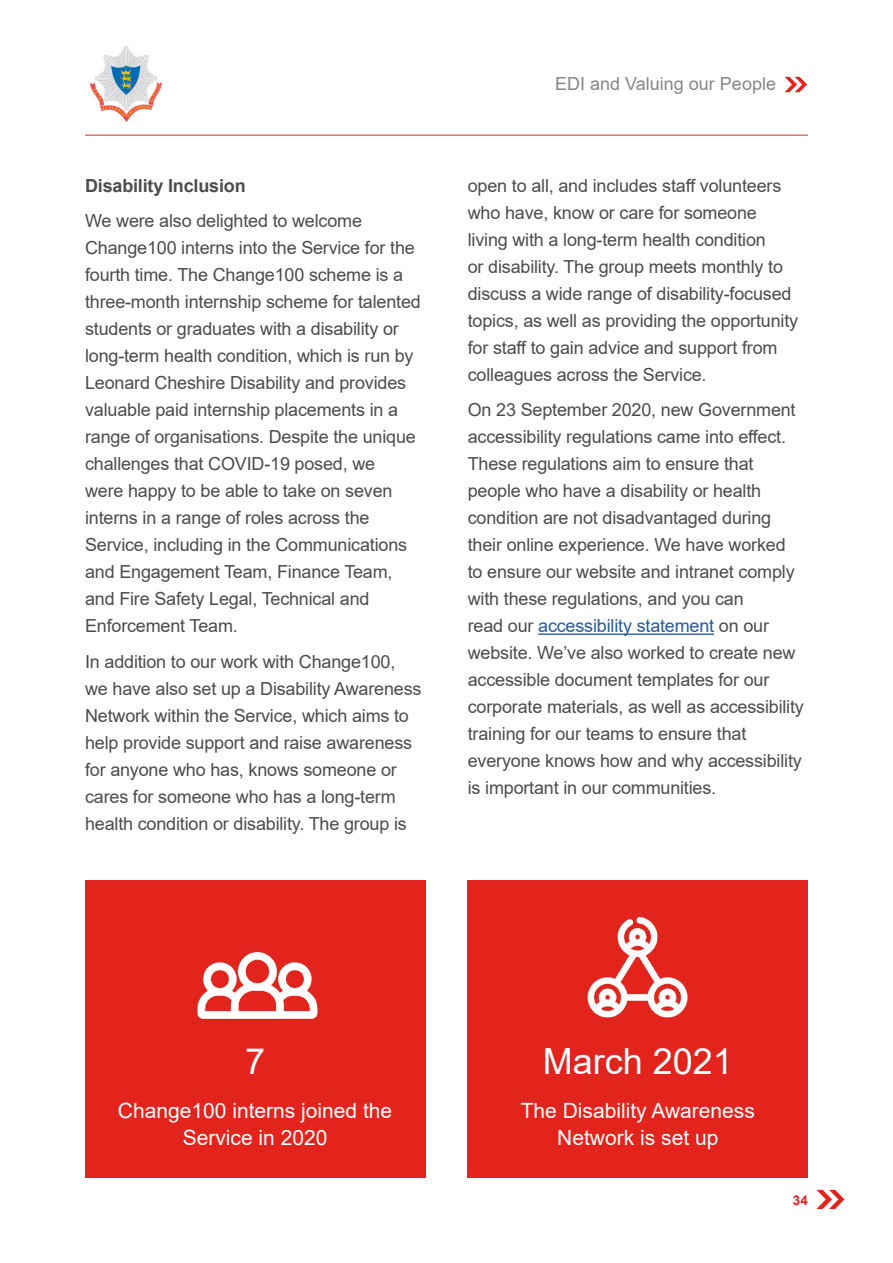
<style>
.page{position:relative;width:893px;height:1263px;background:#fff}
.page>*{position:absolute;margin:0;border:0;box-sizing:border-box;transform-origin:0 0}
.t1{font:36px "Arial";color:#fff}
.t2{font:21px/27px "Arial";color:#fff;text-align:center}
.t3{font:18px/27px "Arial";letter-spacing:-.01em;color:#4c4c4c}
.t4{font:18px "Arial";color:#878787}
.t5{font:700 18px "Arial";letter-spacing:-.01em;color:#4c4c4c}
.t6{font:700 13.5px "Arial";color:#e2241d}
.s1{color:#275b9b}
</style>
<div class="page">
<svg style="left:816px;top:1190px;width:28px;height:19px"></svg>
<hr style="left:85px;top:135px;width:723px;height:1px;background:#e2241d">
<img style="left:90px;top:47px;width:71px;height:74px">
<svg style="left:785px;top:77px;width:22px;height:15px"></svg>
<hr style="left:538px;top:633px;width:176px;height:2px;background:#275b9b">
<div style="left:85px;top:880px;width:340px;height:298px;background:#e2241d"></div>
<div style="left:468px;top:880px;width:340px;height:298px;background:#e2241d"></div>
<img style="left:197px;top:951px;width:121px;height:69px">
<img style="left:587px;top:916px;width:101px;height:102px">
<p class="t5" style="left:85px;top:173px;width:162px">Disability Inclusion</p>
<p class="t3" style="left:85px;top:207px;width:337px">We were also delighted to welcome Change100 interns into the Service for the fourth time. The Change100 scheme is a three-month internship scheme for talented students or graduates with a disability or long-term health condition, which is run by Leonard Cheshire Disability and provides valuable paid internship placements in a range of organisations. Despite the unique challenges that COVID-19 posed, we<br>were happy to be able to take on seven interns in a range of roles across the Service, including in the Communications and Engagement Team, Finance Team, and Fire Safety Legal, Technical and Enforcement Team.</p>
<p class="t3" style="left:85px;top:648px;width:338px">In addition to our work with Change100, we have also set up a Disability Awareness Network within the Service, which aims to help provide support and raise awareness for anyone who has, knows someone or cares for someone who has a long-term health condition or disability. The group is</p>
<p class="t4" style="left:555px;top:71px;width:222px">EDI and Valuing our People</p>
<p class="t3" style="left:468px;top:172px;width:332px">open to all, and includes staff volunteers who have, know or care for someone living with a long-term health condition<br>or disability. The group meets monthly to discuss a wide range of disability-focused topics, as well as providing the opportunity for staff to gain advice and support from colleagues across the Service.</p>
<p class="t3" style="left:468px;top:396px;width:338px">On 23 September 2020, new Government accessibility regulations came into effect.<br>These regulations aim to ensure that people who have a disability or health condition are not disadvantaged during their online experience. We have worked to ensure our website and intranet comply with these regulations, and you can<br>read our <span class="s1">accessibility statement</span> on our website. We’ve also worked to create new accessible document templates for our corporate materials, as well as accessibility training for our teams to ensure that everyone knows how and why accessibility is important in our communities.</p>
<p class="t1" style="left:245px;top:1037px;width:22px">7</p>
<p class="t2" style="left:118px;top:1097px;width:276px">Change100 interns joined the<br>Service in 2020</p>
<p class="t1" style="left:543px;top:1036px;width:192px">March 2021</p>
<p class="t2" style="left:521px;top:1097px;width:236px">The Disability Awareness<br>Network is set up</p>
<p class="t6" style="left:793px;top:1190px;width:17px">34</p>
</div>
